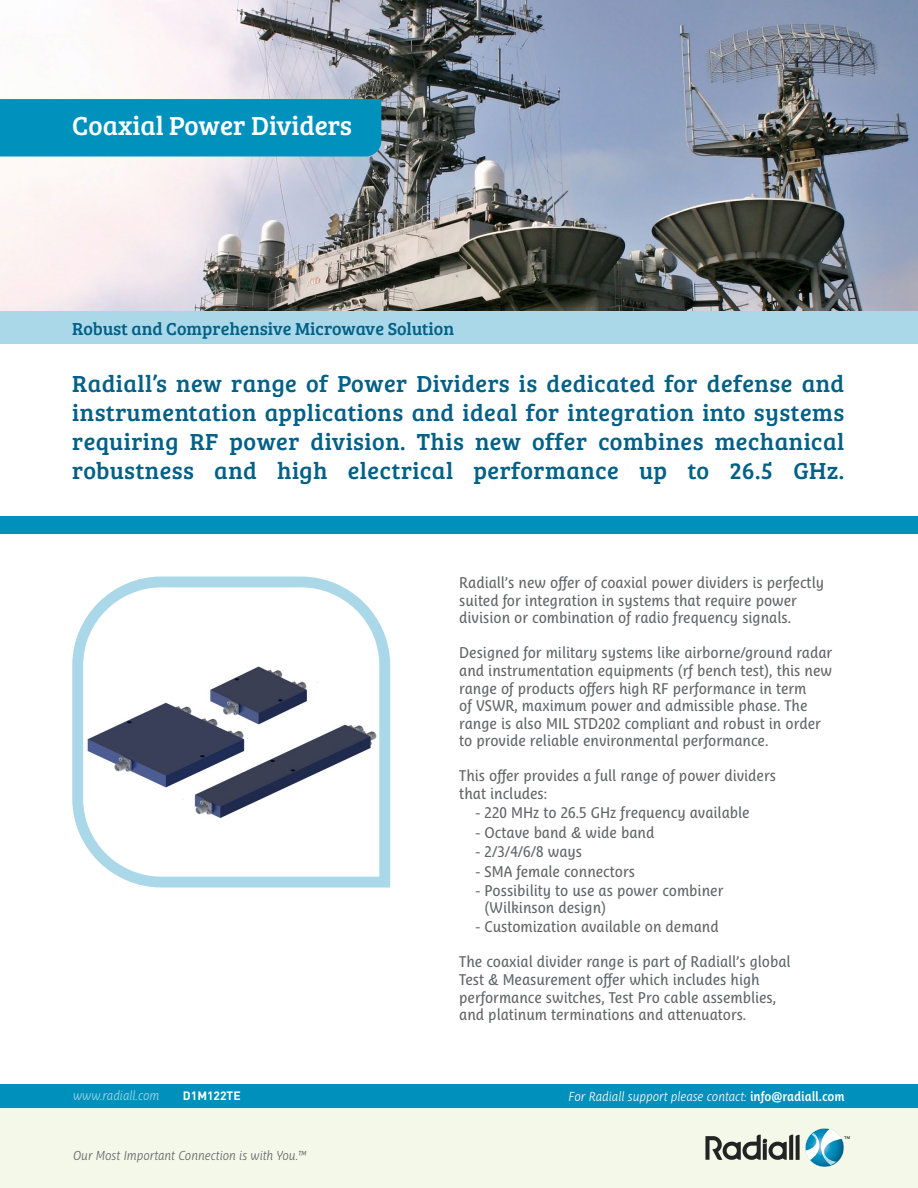
<style>
.page{position:relative;width:918px;height:1188px;background:#fff}
.page>*{position:absolute;margin:0;border:0;box-sizing:border-box;transform-origin:0 0}
.t1{font:27px "Bree Serif";color:#fff}
.t2{font:24px/28.8px "Bree Serif";letter-spacing:.02em;color:#006086;text-align:justify}
.t3{font:18px "Bree Serif";color:#006086}
.t4{font:15px/17.5px "Ayita Pro";color:#636466}
.t5{font:italic 300 12.6px "Ayita Pro";color:#fff}
.t6{font:italic 300 12.6px "Ayita Pro";color:#636466}
.t7{font:italic 300 12.6px "Ayita Pro";color:#abd8e8}
.t8{font:700 12px "DIN Pro";color:#fff}
.s1{font-weight:600;font-style:normal}
</style>
<div class="page">
<img style="left:0;top:0;width:918px;height:312px">
<div style="left:0;top:99px;width:381px;height:58px;background:#0091bd"></div>
<div style="left:0;top:1097px;width:918px;height:91px;background:#f3f8e8"></div>
<div style="left:0;top:1084px;width:918px;height:24px;background:#0090bc"></div>
<div style="left:0;top:312px;width:918px;height:32px;background:#abd8e8"></div>
<div style="left:0;top:516px;width:918px;height:18px;background:#0090bc"></div>
<svg style="left:705px;top:1128px;width:145px;height:39px"></svg>
<svg style="left:72px;top:576px;width:319px;height:312px"></svg>
<h1 class="t1" style="left:72px;top:106px;width:281px">Coaxial Power Dividers</h1>
<p class="t3" style="left:72px;top:316px;width:383px">Robust and Comprehensive Microwave Solution</p>
<p class="t2" style="left:72px;top:368px;width:774px">Radiall’s new range of Power Dividers is dedicated for defense and instrumentation applications and ideal for integration into systems requiring RF power division. This new offer combines mechanical robustness and high electrical performance up to 26.5 GHz.</p>
<p class="t4" style="left:459px;top:574px;width:366px">Radiall’s new offer of coaxial power dividers is perfectly suited for integration in systems that require power division or combination of radio frequency signals.</p>
<p class="t4" style="left:459px;top:644px;width:374px">Designed for military systems like airborne/ground radar and instrumentation equipments (rf bench test), this new range of products offers high RF performance in term<br>of VSWR, maximum power and admissible phase. The range is also MIL STD202 compliant and robust in order to provide reliable environmental performance.</p>
<p class="t4" style="left:459px;top:767px;width:318px">This offer provides a full range of power dividers that includes:</p>
<p class="t4" style="left:476px;top:804px;width:276px">- 220 MHz to 26.5 GHz frequency available</p>
<p class="t4" style="left:476px;top:824px;width:180px">- Octave band &amp; wide band</p>
<p class="t4" style="left:476px;top:843px;width:108px">- 2/3/4/6/8 ways</p>
<p class="t4" style="left:476px;top:863px;width:161px">- SMA female connectors</p>
<p class="t4" style="left:485px;top:883px;width:240px;line-height:16.5px;text-indent:-9px">- Possibility to use as power combiner (Wilkinson design)</p>
<p class="t4" style="left:476px;top:918px;width:245px">- Customization available on demand</p>
<p class="t4" style="left:459px;top:953px;width:333px">The coaxial divider range is part of Radiall’s global Test &amp; Measurement offer which includes high performance switches, Test Pro cable assemblies, and platinum terminations and attenuators.</p>
<p class="t7" style="left:73px;top:1088px;width:88px">www.radiall.com</p>
<p class="t5" style="left:569px;top:1089px;width:278px">For Radiall support please contact: <span class="s1">info@radiall.com</span></p>
<p class="t8" style="left:183px;top:1088px;width:59px">D1M122TE</p>
<p class="t6" style="left:73px;top:1148px;width:235px">Our Most Important Connection is with You.™</p>
</div>
